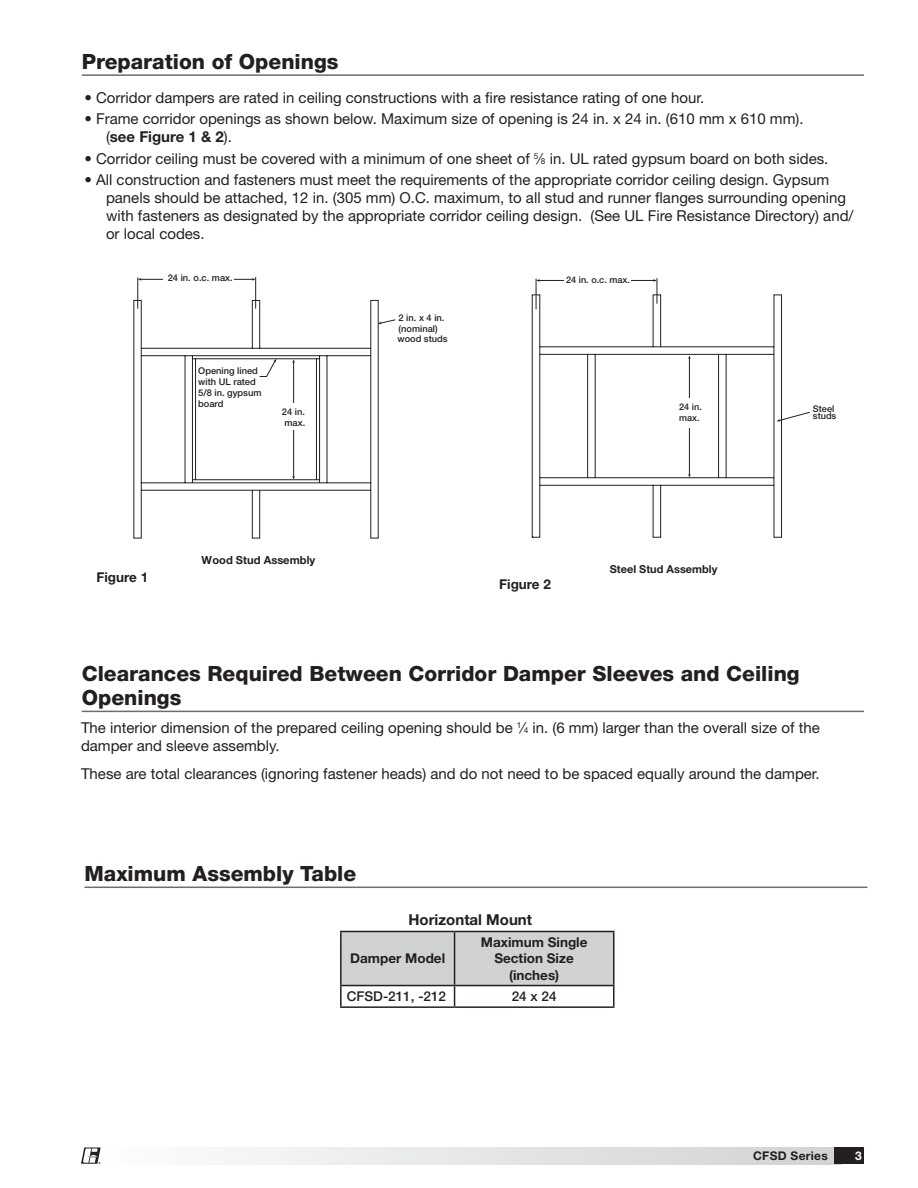
<style>
.page{position:relative;width:918px;height:1188px;background:#fff}
.page>*{position:absolute;margin:0;border:0;box-sizing:border-box;transform-origin:0 0}
.Section_Heading_wUnd{font:800 21px/24px "Helvetica Neue LT Std";color:#231f20}
.Bullet{font:15px/18px "Helvetica Neue LT Std";color:#231f20}
.Body_10_12_55_Roman{font:15px/18px "Helvetica Neue LT Std";color:#231f20}
.Bold{font:700 15px "Helvetica Neue LT Std";color:#231f20}
.Drawing_or_Picture_L{font:700 13.5px "Helvetica Neue LT Std";color:#231f20}
.t1{font:500 13.5px "Helvetica Neue LT Std";color:#231f20}
.t2{font:700 12px "Helvetica Neue LT Std";letter-spacing:.025em;color:#231f20}
.t3{font:700 12px "Helvetica Neue LT Std";color:#fff}
.t4{font:700 11.1px "Helvetica Neue LT Std";color:#231f20}
.t5{font:700 10.95px "Helvetica Neue LT Std";color:#231f20}
.t6{font:500 9.3px/11.1px "Helvetica Neue LT Std";color:#231f20}
.t7{font:500 9.15px/10.9px "Helvetica Neue LT Std";color:#231f20}
.t8{font:700 2.7px "Helvetica Neue LT Std";color:#231f20}
.s1{font-weight:700}
.s2{font-size:8.25px}
</style>
<div class="page">
<hr style="left:82px;top:74px;width:782px;height:2px;background:#6c6d70">
<svg style="left:133px;top:300px;width:246px;height:239px"></svg>
<svg style="left:378px;top:319px;width:18px;height:5px"></svg>
<hr style="left:293px;top:362px;width:1px;height:115px;background:#231f20">
<svg style="left:292px;top:359px;width:3px;height:4px"></svg>
<svg style="left:292px;top:476px;width:3px;height:4px"></svg>
<div style="left:285px;top:403px;width:16px;height:27px;background:#fff"></div>
<hr style="left:141px;top:279px;width:112px;height:1px;background:#231f20">
<hr style="left:137px;top:277px;width:1px;height:32px;background:#231f20">
<hr style="left:255px;top:277px;width:1px;height:32px;background:#231f20">
<div style="left:163px;top:271px;width:71px;height:16px;background:#fff"></div>
<svg style="left:259px;top:359px;width:17px;height:18px"></svg>
<svg style="left:532px;top:294px;width:250px;height:244px"></svg>
<svg style="left:777px;top:411px;width:33px;height:11px"></svg>
<hr style="left:689px;top:358px;width:1px;height:117px;background:#231f20">
<svg style="left:688px;top:355px;width:3px;height:4px"></svg>
<svg style="left:688px;top:474px;width:3px;height:4px"></svg>
<div style="left:679px;top:398px;width:21px;height:30px;background:#fff"></div>
<hr style="left:539px;top:280px;width:115px;height:1px;background:#231f20">
<hr style="left:536px;top:279px;width:1px;height:30px;background:#231f20">
<svg style="left:653px;top:278px;width:5px;height:26px"></svg>
<div style="left:565px;top:272px;width:66px;height:16px;background:#fff"></div>
<hr style="left:82px;top:711px;width:782px;height:1px;background:#6c6d70">
<hr style="left:84px;top:887px;width:783px;height:1px;background:#6c6d70">
<hr style="left:340px;top:931px;width:115px;height:1px;background:#231f20">
<hr style="left:340px;top:932px;width:2px;height:53px;background:#231f20">
<hr style="left:340px;top:985px;width:115px;height:1px;background:#231f20">
<hr style="left:340px;top:986px;width:2px;height:20px;background:#231f20">
<svg style="left:341px;top:931px;width:273px;height:75px"></svg>
<hr style="left:340px;top:1006px;width:115px;height:2px;background:#231f20">
<hr style="left:455px;top:1006px;width:159px;height:2px;background:#231f20">
<div style="left:81px;top:1148px;width:760px;height:16px;background:linear-gradient(to right,#fefefe,#d1d2d4)"></div>
<div style="left:834px;top:1148px;width:30px;height:16px;background:#231f20"></div>
<svg style="left:81px;top:1148px;width:20px;height:16px"></svg>
<p class="Section_Heading_wUnd" style="left:82px;top:49px;width:258px">Preparation of Openings</p>
<p class="Bullet" style="left:84px;top:89px;width:621px">• Corridor dampers are rated in ceiling constructions with a fire resistance rating of one hour.</p>
<p class="Bullet" style="left:106px;top:110px;width:699px;text-indent:-22px">• Frame corridor openings as shown below. Maximum size of opening is 24 in. x 24 in. (610 mm x 610 mm). (<span class="s1">see Figure 1 &amp; 2</span>).</p>
<p class="Bullet" style="left:84px;top:149px;width:745px">• Corridor ceiling must be covered with a minimum of one sheet of <sup>5</sup>⁄<span class="s2">8</span> in. UL rated gypsum board on both sides.</p>
<p class="Bullet" style="left:106px;top:170px;width:749px;text-indent:-22px">• All construction and fasteners must meet the requirements of the appropriate corridor ceiling design. Gypsum panels should be attached, 12 in. (305 mm) O.C. maximum, to all stud and runner flanges surrounding opening with fasteners as designated by the appropriate corridor ceiling design. (See UL Fire Resistance Directory) and/ or local codes.</p>
<p class="t6" style="left:279px;top:55px;width:25px">24 in.</p>
<p class="t6" style="left:168px;top:272px;width:66px">24 in. o.c. max.</p>
<p class="t6" style="left:198px;top:365px;width:65px">Opening lined with UL rated<br>5/8 in. gypsum board</p>
<p class="t6" style="left:282px;top:406px;width:25px">24 in. max.</p>
<p class="Drawing_or_Picture_L" style="left:96px;top:569px;width:53px">Figure 1</p>
<p class="t4" style="left:202px;top:554px;width:115px">Wood Stud Assembly</p>
<p class="t6" style="left:399px;top:312px;width:48px">2 in. x 4 in. (nominal)</p>
<p class="t6" style="left:397px;top:333px;width:52px">wood studs</p>
<p class="t7" style="left:566px;top:274px;width:65px">24 in. o.c. max.</p>
<p class="t7" style="left:679px;top:401px;width:24px">24 in. max.</p>
<p class="Drawing_or_Picture_L" style="left:499px;top:575px;width:53px">Figure 2</p>
<p class="t5" style="left:610px;top:562px;width:109px">Steel Stud Assembly</p>
<p class="t7" style="left:813px;top:405px;width:25px;line-height:7.4px">Steel studs</p>
<p class="Section_Heading_wUnd" style="left:82px;top:662px;width:719px">Clearances Required Between Corridor Damper Sleeves and Ceiling<br>Openings</p>
<p class="Body_10_12_55_Roman" style="left:81px;top:718px;width:740px">The interior dimension of the prepared ceiling opening should be <sup>1</sup>⁄<span class="s2">4</span> in. (6 mm) larger than the overall size of the damper and sleeve assembly.</p>
<p class="Body_10_12_55_Roman" style="left:81px;top:765px;width:740px">These are total clearances (ignoring fastener heads) and do not need to be spaced equally around the damper.</p>
<p class="t7" style="left:600px;top:717px;width:64px">with UL rated<br>5/8 in. gypsum</p>
<p class="Section_Heading_wUnd" style="left:84px;top:862px;width:273px">Maximum Assembly Table</p>
<p class="Bold" style="left:409px;top:911px;width:125px">Horizontal Mount</p>
<p class="Drawing_or_Picture_L" style="left:350px;top:950px;width:96px">Damper Model</p>
<p class="Drawing_or_Picture_L" style="left:481px;top:934px;width:108px">Maximum Single</p>
<p class="Drawing_or_Picture_L" style="left:494px;top:950px;width:81px">Section Size</p>
<p class="Drawing_or_Picture_L" style="left:509px;top:966px;width:52px">(inches)</p>
<p class="t8" style="left:98px;top:1161px;width:4px">®</p>
<p class="t1" style="left:347px;top:988px;width:101px">CFSD-211, -212</p>
<p class="t1" style="left:512px;top:988px;width:46px">24 x 24</p>
<p class="t2" style="left:753px;top:1148px;width:76px">CFSD Series</p>
<p class="t3" style="left:855px;top:1148px;width:8px">3</p>
</div>
